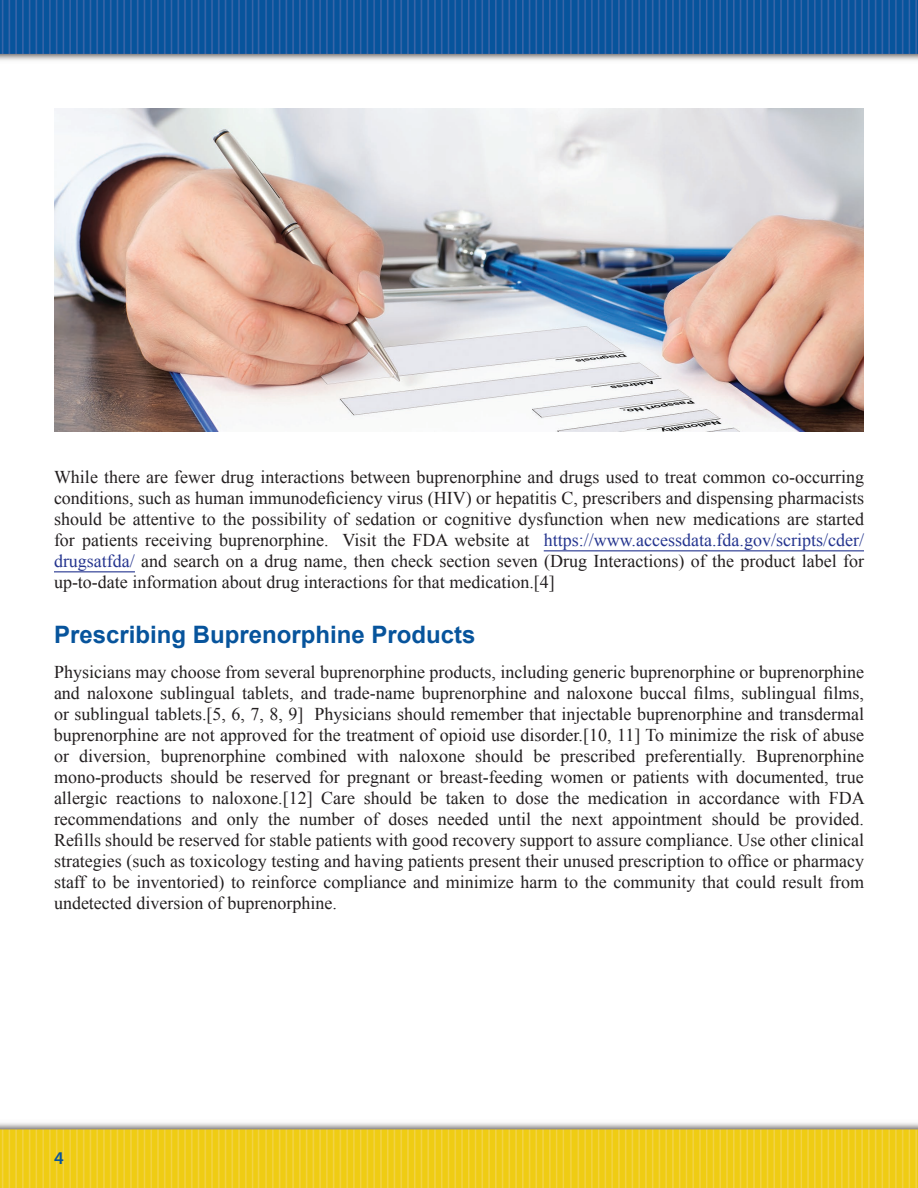
<style>
.page{position:relative;width:918px;height:1188px;background:#fff}
.page>*{position:absolute;margin:0;border:0;box-sizing:border-box;transform-origin:0 0}
.t1{font:700 24px "Arial";color:#07549c}
.t2{font:18px/21px "Times New Roman";color:#231f20;text-align:justify}
.t3{font:600 18px "Myriad Pro";color:#07549c}
.s1{color:#25358f}
</style>
<div class="page">
<img style="left:0;top:0;width:918px;height:61px">
<img style="left:0;top:1123px;width:918px;height:65px">
<hr style="left:544px;top:550px;width:320px;height:1px;background:#25358f">
<hr style="left:54px;top:571px;width:81px;height:1px;background:#25358f">
<img style="left:54px;top:108px;width:810px;height:324px">
<p class="t2" style="left:54px;top:466px;width:812px">While there are fewer drug interactions between buprenorphine and drugs used to treat common co-occurring conditions, such as human immunodeficiency virus (HIV) or hepatitis C, prescribers and dispensing pharmacists should be attentive to the possibility of sedation or cognitive dysfunction when new medications are started for patients receiving buprenorphine. Visit the FDA website at <span class="s1">https://www.accessdata.fda.gov/scripts/cder/ drugsatfda/</span> and search on a drug name, then check section seven (Drug Interactions) of the product label for up-to-date information about drug interactions for that medication.[4]</p>
<h2 class="t1" style="left:54px;top:619px;width:423px">Prescribing Buprenorphine Products</h2>
<p class="t2" style="left:54px;top:661px;width:812px">Physicians may choose from several buprenorphine products, including generic buprenorphine or buprenorphine and naloxone sublingual tablets, and trade-name buprenorphine and naloxone buccal films, sublingual films, or sublingual tablets.[5, 6, 7, 8, 9] Physicians should remember that injectable buprenorphine and transdermal buprenorphine are not approved for the treatment of opioid use disorder.[10, 11] To minimize the risk of abuse or diversion, buprenorphine combined with naloxone should be prescribed preferentially. Buprenorphine mono-products should be reserved for pregnant or breast-feeding women or patients with documented, true allergic reactions to naloxone.[12] Care should be taken to dose the medication in accordance with FDA recommendations and only the number of doses needed until the next appointment should be provided.<br>Refills should be reserved for stable patients with good recovery support to assure compliance. Use other clinical strategies (such as toxicology testing and having patients present their unused prescription to office or pharmacy staff to be inventoried) to reinforce compliance and minimize harm to the community that could result from undetected diversion of buprenorphine.</p>
<p class="t3" style="left:54px;top:1147px;width:11px">4</p>
</div>
